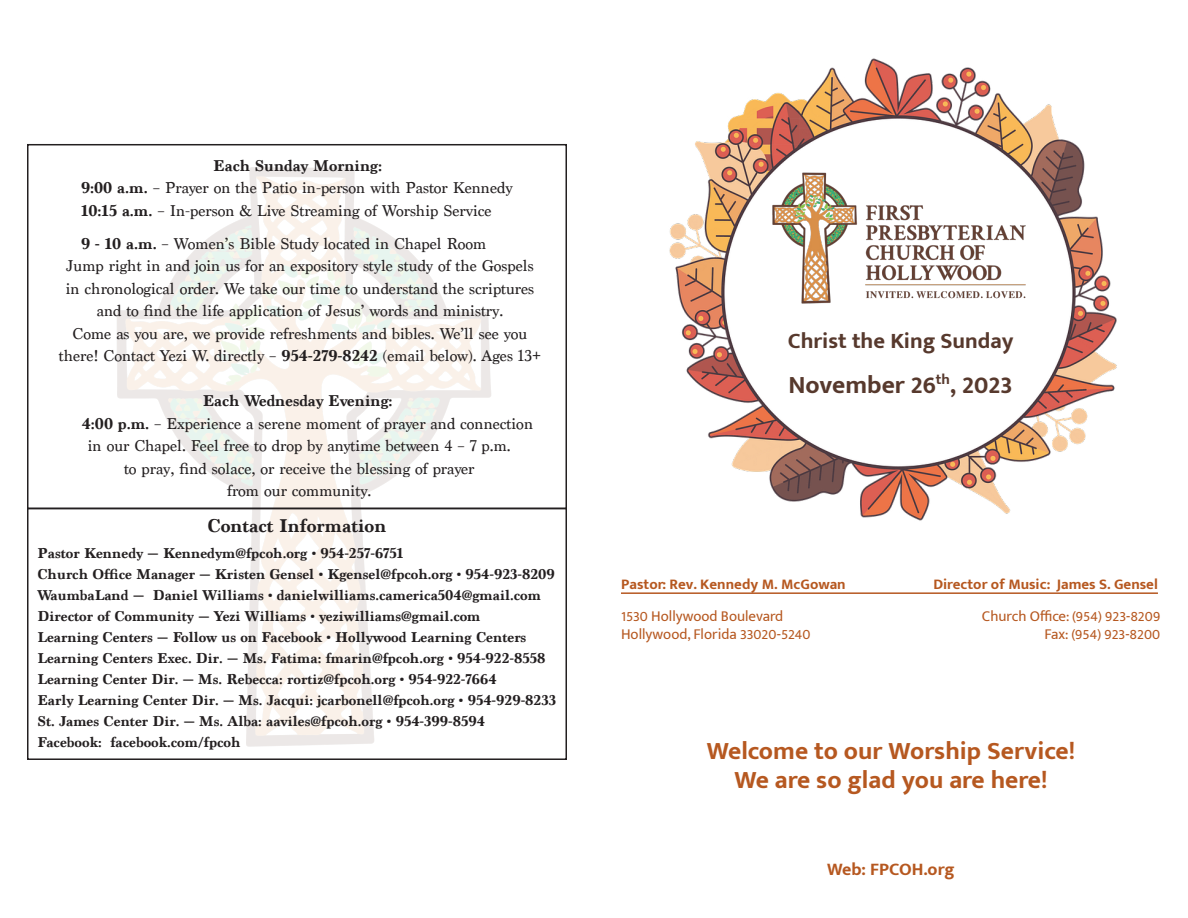
<style>
.page{position:relative;width:1188px;height:918px;background:#fff}
.page>*{position:absolute;margin:0;border:0;box-sizing:border-box;transform-origin:0 0}
.t1{font:700 25.5px "Mukta Mahee";color:#b65820}
.t2{font:700 25.5px "Mukta Mahee";color:#57392d}
.t3{font:700 22.5px "Mukta Mahee";color:#57392d}
.t4{font:700 19.5px "Marion";color:#231f20}
.t5{font:700 18px "Mukta Mahee";color:#b65820}
.t6{font:16.5px/22.5px "Marion";color:#231f20;text-align:center}
.t7{font:700 16.5px "Marion";color:#231f20}
.t8{font:700 15px "Marion";color:#231f20}
.t9{font:15px "Mukta Mahee";color:#b65820}
.t10{font:700 15px "Mukta Mahee";color:#b65820}
.s1{font-weight:700}
</style>
<div class="page">
<img style="left:669px;top:58px;width:448px;height:463px">
<div style="left:726px;top:121px;width:344px;height:343px;background:#fff;border-radius:50%"></div>
<hr style="left:621px;top:592px;width:537px;height:2px;background:#b65820">
<img style="left:765px;top:159px;width:267px;height:145px">
<img style="left:117px;top:167px;width:374px;height:580px">
<div style="left:27px;top:508px;width:540px;height:252px;border:2px solid #231f20"></div>
<div style="left:27px;top:144px;width:540px;height:365px;border:2px solid #231f20"></div>
<p class="t7" style="left:213px;top:155px;width:170px">Each Sunday Morning:</p>
<p class="t6" style="left:81px;top:177px;width:433px"><span class="s1">9:00 a.m.</span> – Prayer on the Patio in-person with Pastor Kennedy</p>
<p class="t6" style="left:81px;top:199px;width:412px"><span class="s1">10:15 a.m.</span> – In-person &amp; Live Streaming of Worship Service</p>
<p class="t6" style="left:81px;top:232px;width:407px"><span class="s1">9 - 10 a.m.</span> – Women’s Bible Study located in Chapel Room</p>
<p class="t6" style="left:66px;top:255px;width:470px">Jump right in and join us for an expository style study of the Gospels in chronological order. We take our time to understand the scriptures and to find the life application of Jesus’ words and ministry.</p>
<p class="t6" style="left:59px;top:322px;width:484px">Come as you are, we provide refreshments and bibles. We’ll see you there! Contact Yezi W. directly – <span class="s1">954-279-8242</span> (email below). Ages 13+</p>
<p class="t7" style="left:203px;top:391px;width:191px">Each Wednesday Evening:</p>
<p class="t6" style="left:88px;top:412px;width:447px;text-align:left;text-indent:-6px"><span class="s1">4:00 p.m.</span> – Experience a serene moment of prayer and connection in our Chapel. Feel free to drop by anytime between 4 – 7 p.m.</p>
<p class="t6" style="left:124px;top:457px;width:352px">to pray, find solace, or receive the blessing of prayer</p>
<p class="t6" style="left:227px;top:480px;width:146px">from our community.</p>
<p class="t4" style="left:208px;top:514px;width:180px">Contact Information</p>
<p class="t8" style="left:38px;top:544px;width:368px">Pastor Kennedy — Kennedym@fpcoh.org • 954-257-6751</p>
<p class="t8" style="left:38px;top:565px;width:519px">Church Office Manager — Kristen Gensel • Kgensel@fpcoh.org • 954-923-8209</p>
<p class="t8" style="left:38px;top:586px;width:505px">WaumbaLand — Daniel Williams • danielwilliams.camerica504@gmail.com</p>
<p class="t8" style="left:38px;top:607px;width:445px">Director of Community — Yezi Williams • yeziwilliams@gmail.com</p>
<p class="t8" style="left:38px;top:628px;width:490px">Learning Centers — Follow us on Facebook • Hollywood Learning Centers</p>
<p class="t8" style="left:38px;top:649px;width:510px">Learning Centers Exec. Dir. — Ms. Fatima: fmarin@fpcoh.org • 954-922-8558</p>
<p class="t8" style="left:38px;top:670px;width:461px">Learning Center Dir. — Ms. Rebecca: rortiz@fpcoh.org • 954-922-7664</p>
<p class="t8" style="left:38px;top:691px;width:520px">Early Learning Center Dir. — Ms. Jacqui: jcarbonell@fpcoh.org • 954-929-8233</p>
<p class="t8" style="left:38px;top:712px;width:449px">St. James Center Dir. — Ms. Alba: aaviles@fpcoh.org • 954-399-8594</p>
<p class="t8" style="left:38px;top:733px;width:204px">Facebook: facebook.com/fpcoh</p>
<p class="t3" style="left:788px;top:327px;width:227px">Christ the King Sunday</p>
<p class="t2" style="left:789px;top:369px;width:226px">November 26<sup>th</sup>, 2023</p>
<p class="t10" style="left:621px;top:575px;width:226px">Pastor: Rev. Kennedy M. McGowan</p>
<p class="t10" style="left:933px;top:575px;width:226px">Director of Music: James S. Gensel</p>
<p class="t9" style="left:982px;top:607px;width:180px">Church Office: (954) 923-8209</p>
<p class="t9" style="left:1044px;top:625px;width:117px">Fax: (954) 923-8200</p>
<p class="t9" style="left:621px;top:607px;width:164px">1530 Hollywood Boulevard</p>
<p class="t9" style="left:621px;top:625px;width:191px">Hollywood, Florida 33020-5240</p>
<p class="t1" style="left:707px;top:736px;width:370px">Welcome to our Worship Service!</p>
<p class="t1" style="left:735px;top:764px;width:314px">We are so glad you are here!</p>
<p class="t5" style="left:827px;top:858px;width:129px">Web: FPCOH.org</p>
</div>
